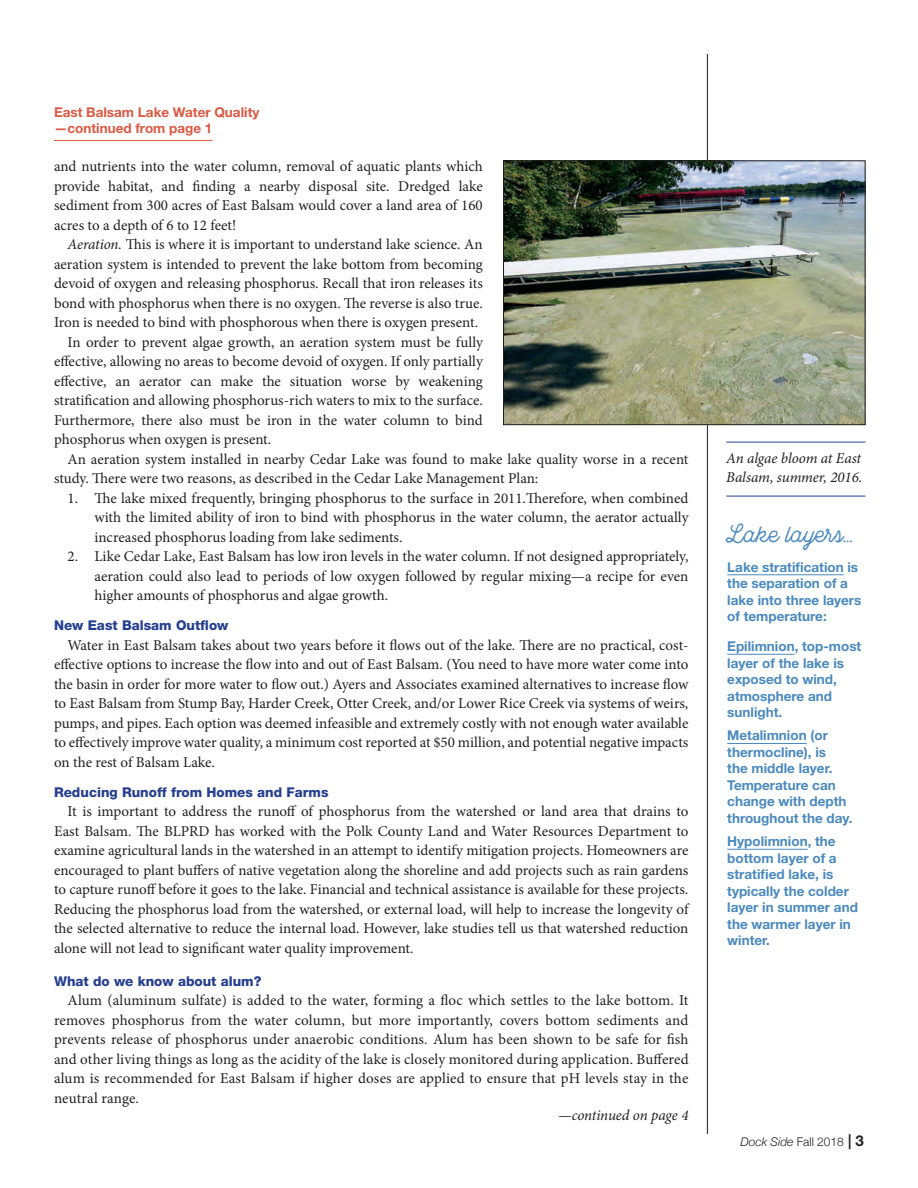
<style>
.page{position:relative;width:918px;height:1188px;background:#fff}
.page>*{position:absolute;margin:0;border:0;box-sizing:border-box;transform-origin:0 0}
.script_header{font:24px "Local Brewery";letter-spacing:.01em;color:#4a89be}
.text{font:15px/19.5px "Minion Pro";color:#231f20;text-align:justify}
.Small_type{font:italic 15px/19.5px "Minion Pro";letter-spacing:-.01em;color:#231f20}
.byline{font:700 13.5px/16.5px "Helvetica Neue LT Std";color:#4a89be}
.Subhead{font:800 13.5px "Helvetica Neue LT Std";color:#253f8e}
.script_header-2{font:700 13.5px/16.5px "Helvetica Neue LT Std";color:#4a89be}
.kicker{font:700 13.5px/16.2px "Helvetica Neue LT Std";color:#dc5842}
.t1{font:italic 300 12px "Helvetica Neue";color:#231f20}
.s1{font-style:italic}
.s2{font-style:normal}
.s3{font-family:"Helvetica Neue LT Std";font-weight:700;font-style:normal;font-size:15px}
</style>
<div class="page">
<hr style="left:707px;top:54px;width:1px;height:1080px;background:#231f20">
<img style="left:505px;top:162px;width:359px;height:261px">
<div style="left:503px;top:160px;width:363px;height:265px;border:1px solid #231f20"></div>
<hr style="left:726px;top:442px;width:140px;height:1px;background:#253f8e">
<hr style="left:726px;top:496px;width:140px;height:1px;background:#253f8e">
<hr style="left:54px;top:140px;width:158px;height:1px;background:#dc5842">
<hr style="left:727px;top:574px;width:117px;height:1px;background:#4a89be">
<hr style="left:727px;top:654px;width:68px;height:1px;background:#4a89be">
<hr style="left:727px;top:743px;width:80px;height:1px;background:#4a89be">
<hr style="left:727px;top:849px;width:81px;height:1px;background:#4a89be">
<p class="kicker" style="left:54px;top:104px;width:207px">East Balsam Lake Water Quality —continued from page 1</p>
<p class="text" style="left:54px;top:157px;width:430px">and nutrients into the water column, removal of aquatic plants which provide habitat, and finding a nearby disposal site. Dredged lake sediment from 300 acres of East Balsam would cover a land area of 160 acres to a depth of 6 to 12 feet!</p>
<p class="text" style="left:54px;top:235px;width:430px;text-indent:14px"><span class="s1">Aeration.</span> This is where it is important to understand lake science. An aeration system is intended to prevent the lake bottom from becoming devoid of oxygen and releasing phosphorus. Recall that iron releases its bond with phosphorus when there is no oxygen. The reverse is also true.<br>Iron is needed to bind with phosphorous when there is oxygen present.</p>
<p class="text" style="left:54px;top:332px;width:430px;text-indent:14px">In order to prevent algae growth, an aeration system must be fully effective, allowing no areas to become devoid of oxygen. If only partially effective, an aerator can make the situation worse by weakening stratification and allowing phosphorus-rich waters to mix to the surface.<br>Furthermore, there also must be iron in the water column to bind phosphorus when oxygen is present.</p>
<p class="text" style="left:54px;top:449px;width:636px;text-indent:14px">An aeration system installed in nearby Cedar Lake was found to make lake quality worse in a recent study. There were two reasons, as described in the Cedar Lake Management Plan:</p>
<p class="text" style="left:94px;top:488px;width:596px;text-indent:-27px">1. The lake mixed frequently, bringing phosphorus to the surface in 2011.Therefore, when combined with the limited ability of iron to bind with phosphorus in the water column, the aerator actually increased phosphorus loading from lake sediments.</p>
<p class="text" style="left:94px;top:547px;width:595px;text-indent:-27px">2. Like Cedar Lake, East Balsam has low iron levels in the water column. If not designed appropriately, aeration could also lead to periods of low oxygen followed by regular mixing—a recipe for even higher amounts of phosphorus and algae growth.</p>
<p class="Subhead" style="left:54px;top:618px;width:176px">New East Balsam Outflow</p>
<p class="text" style="left:54px;top:635px;width:636px;text-indent:14px">Water in East Balsam takes about two years before it flows out of the lake. There are no practical, cost&shy;effective options to increase the flow into and out of East Balsam. (You need to have more water come into the basin in order for more water to flow out.) Ayers and Associates examined alternatives to increase flow to East Balsam from Stump Bay, Harder Creek, Otter Creek, and/or Lower Rice Creek via systems of weirs, pumps, and pipes. Each option was deemed infeasible and extremely costly with not enough water available to effectively improve water quality, a minimum cost reported at $50 million, and potential negative impacts on the rest of Balsam Lake.</p>
<p class="Subhead" style="left:54px;top:784px;width:276px">Reducing Runoff from Homes and Farms</p>
<p class="text" style="left:54px;top:802px;width:636px;text-indent:14px">It is important to address the runoff of phosphorus from the watershed or land area that drains to East Balsam. The BLPRD has worked with the Polk County Land and Water Resources Department to examine agricultural lands in the watershed in an attempt to identify mitigation projects. Homeowners are encouraged to plant buffers of native vegetation along the shoreline and add projects such as rain gardens to capture runoff before it goes to the lake. Financial and technical assistance is available for these projects.<br>Reducing the phosphorus load from the watershed, or external load, will help to increase the longevity of the selected alternative to reduce the internal load. However, lake studies tell us that watershed reduction alone will not lead to significant water quality improvement.</p>
<p class="Subhead" style="left:54px;top:973px;width:209px">What do we know about alum?</p>
<p class="text" style="left:54px;top:991px;width:636px;text-indent:14px">Alum (aluminum sulfate) is added to the water, forming a floc which settles to the lake bottom. It removes phosphorus from the water column, but more importantly, covers bottom sediments and prevents release of phosphorus under anaerobic conditions. Alum has been shown to be safe for fish and other living things as long as the acidity of the lake is closely monitored during application. Buffered alum is recommended for East Balsam if higher doses are applied to ensure that pH levels stay in the neutral range.</p>
<p class="Small_type" style="left:558px;top:1106px;width:132px">—continued on page 4</p>
<p class="Small_type" style="left:726px;top:448px;width:138px">An algae bloom at East<br>Balsam, summer, 2016.</p>
<p class="script_header" style="left:727px;top:519px;width:127px">Lake layers…</p>
<p class="script_header-2" style="left:727px;top:558px;width:136px">Lake stratification is the separation of a lake into three layers of temperature:</p>
<p class="byline" style="left:727px;top:638px;width:136px">Epilimnion, top-most layer of the lake is exposed to wind, atmosphere and sunlight.</p>
<p class="byline" style="left:727px;top:727px;width:127px">Metalimnion (or thermocline), is<br>the middle layer.<br>Temperature can change with depth throughout the day.</p>
<p class="byline" style="left:727px;top:833px;width:132px">Hypolimnion, the bottom layer of a stratified lake, is typically the colder layer in summer and the warmer layer in winter.</p>
<p class="t1" style="left:741px;top:1132px;width:125px">Dock Side <span class="s2">Fall 2018</span> <span class="s3">| 3</span></p>
</div>
